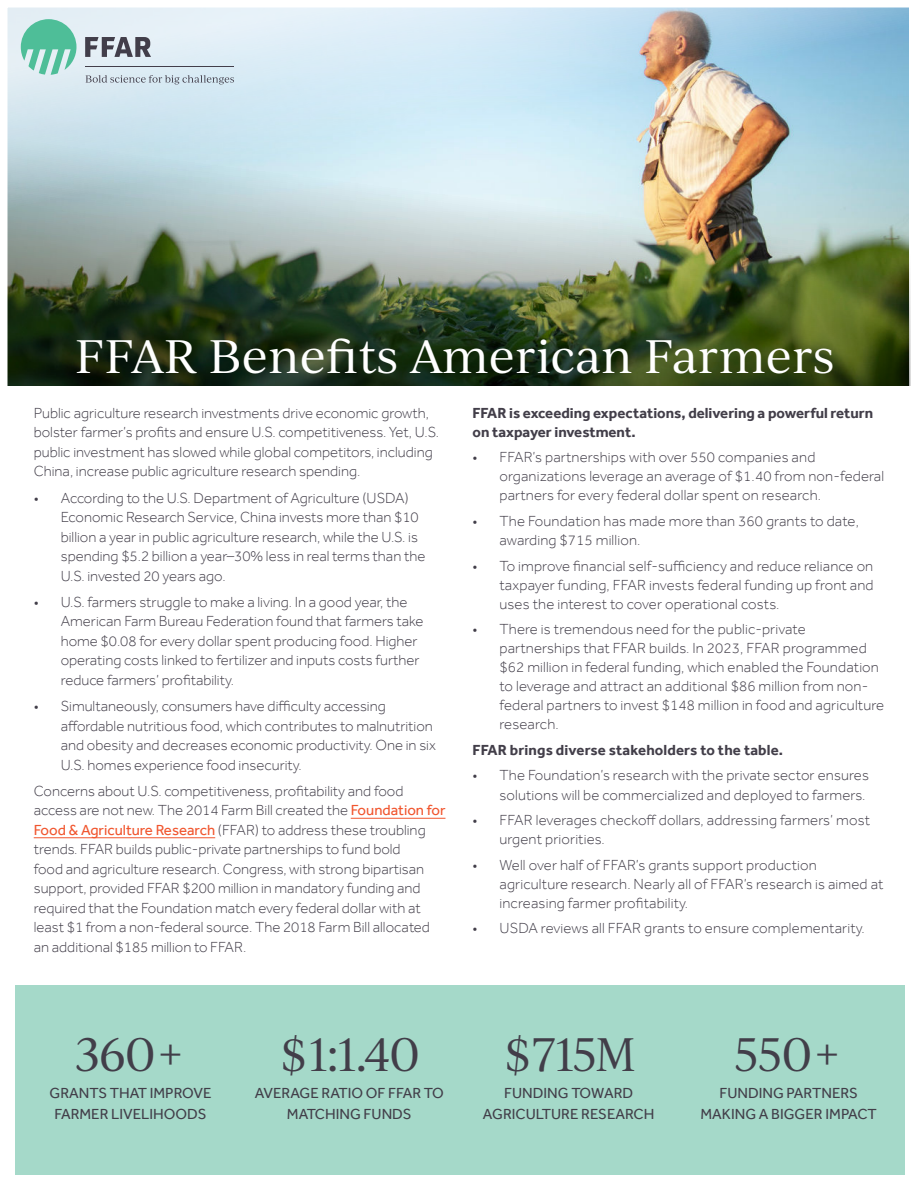
<style>
.page{position:relative;width:918px;height:1188px;background:#fff}
.page>*{position:absolute;margin:0;border:0;box-sizing:border-box;transform-origin:0 0}
.t1{font:45px "Ivy Journal";color:#fff}
.t2{font:45px "Ivy Journal";letter-spacing:-.03em;color:#423e49}
.t3{font:300 15px/19.5px "Effra";color:#423e49}
.t4{font:15px/21px "Effra";color:#423e49;text-align:center}
.t5{font:700 15px/19px "Effra";color:#423e49}
.s1{font-weight:400;color:#f1562f}
</style>
<div class="page">
<div style="left:15px;top:985px;width:890px;height:189px;background:#a5d9c9"></div>
<img style="left:9px;top:9px;width:900px;height:377px">
<hr style="left:351px;top:818px;width:95px;height:1px;background:#f1562f">
<hr style="left:34px;top:838px;width:181px;height:1px;background:#f1562f">
<hr style="left:85px;top:66px;width:149px;height:1px;background:#423e4a">
<svg style="left:85px;top:37px;width:66px;height:20px"></svg>
<svg style="left:21px;top:19px;width:55px;height:56px;background:#85cfba"></svg>
<svg style="left:86px;top:75px;width:148px;height:9px"></svg>
<h1 class="t1" style="left:75px;top:337px;width:760px">FFAR Benefits American Farmers</h1>
<p class="t3" style="left:34px;top:404px;width:407px">Public agriculture research investments drive economic growth, bolster farmer’s profits and ensure U.S. competitiveness. Yet, U.S. public investment has slowed while global competitors, including China, increase public agriculture research spending.</p>
<p class="t3" style="left:61px;top:489px;width:366px;text-indent:-27px">• According to the U.S. Department of Agriculture (USDA)<br>Economic Research Service, China invests more than $10 billion a year in public agriculture research, while the U.S. is spending $5.2 billion a year–30% less in real terms than the U.S. invested 20 years ago.</p>
<p class="t3" style="left:61px;top:593px;width:364px;text-indent:-27px">• U.S. farmers struggle to make a living. In a good year, the American Farm Bureau Federation found that farmers take home $0.08 for every dollar spent producing food. Higher operating costs linked to fertilizer and inputs costs further reduce farmers’ profitability.</p>
<p class="t3" style="left:61px;top:697px;width:377px;text-indent:-27px">• Simultaneously, consumers have difficulty accessing affordable nutritious food, which contributes to malnutrition and obesity and decreases economic productivity. One in six U.S. homes experience food insecurity.</p>
<p class="t3" style="left:34px;top:781px;width:413px">Concerns about U.S. competitiveness, profitability and food access are not new. The 2014 Farm Bill created the <span class="s1">Foundation for Food &amp; Agriculture Research</span> (FFAR) to address these troubling trends. FFAR builds public-private partnerships to fund bold<br>food and agriculture research. Congress, with strong bipartisan support, provided FFAR $200 million in mandatory funding and required that the Foundation match every federal dollar with at least $1 from a non-federal source. The 2018 Farm Bill allocated an additional $185 million to FFAR.</p>
<p class="t5" style="left:472px;top:404px;width:402px">FFAR is exceeding expectations, delivering a powerful return on taxpayer investment.</p>
<p class="t3" style="left:500px;top:449px;width:386px;line-height:19px;text-indent:-27px">• FFAR’s partnerships with over 550 companies and organizations leverage an average of $1.40 from non-federal partners for every federal dollar spent on research.</p>
<p class="t3" style="left:500px;top:512px;width:361px;line-height:19px;text-indent:-27px">• The Foundation has made more than 360 grants to date, awarding $715 million.</p>
<p class="t3" style="left:500px;top:557px;width:376px;line-height:19px;text-align:justify;text-indent:-27px">• To improve financial self-sufficiency and reduce reliance on taxpayer funding, FFAR invests federal funding up front and uses the interest to cover operational costs.</p>
<p class="t3" style="left:500px;top:621px;width:386px;line-height:19px;text-indent:-27px">• There is tremendous need for the public-private partnerships that FFAR builds. In 2023, FFAR programmed $62 million in federal funding, which enabled the Foundation to leverage and attract an additional $86 million from non&shy;federal partners to invest $148 million in food and agriculture research.</p>
<p class="t5" style="left:472px;top:741px;width:312px">FFAR brings diverse stakeholders to the table.</p>
<p class="t3" style="left:472px;top:767px;width:398px;line-height:19px;text-align:right">• The Foundation’s research with the private sector ensures solutions will be commercialized and deployed to farmers.</p>
<p class="t3" style="left:500px;top:812px;width:372px;line-height:19px;text-indent:-27px">• FFAR leverages checkoff dollars, addressing farmers’ most urgent priorities.</p>
<p class="t3" style="left:500px;top:856px;width:386px;line-height:19px;text-indent:-27px">• Well over half of FFAR’s grants support production agriculture research. Nearly all of FFAR’s research is aimed at increasing farmer profitability.</p>
<p class="t3" style="left:472px;top:920px;width:394px">• USDA reviews all FFAR grants to ensure complementarity.</p>
<h1 class="t2" style="left:75px;top:1035px;width:113px">360+</h1>
<p class="t4" style="left:50px;top:1084px;width:163px">GRANTS THAT IMPROVE<br>FARMER LIVELIHOODS</p>
<h1 class="t2" style="left:278px;top:1035px;width:143px">$1:1.40</h1>
<p class="t4" style="left:255px;top:1084px;width:191px">AVERAGE RATIO OF FFAR TO<br>MATCHING FUNDS</p>
<h1 class="t2" style="left:502px;top:1035px;width:135px">$715M</h1>
<p class="t4" style="left:483px;top:1084px;width:173px">FUNDING TOWARD<br>AGRICULTURE RESEARCH</p>
<h1 class="t2" style="left:734px;top:1035px;width:110px">550+</h1>
<p class="t4" style="left:701px;top:1084px;width:178px">FUNDING PARTNERS<br>MAKING A BIGGER IMPACT</p>
</div>
